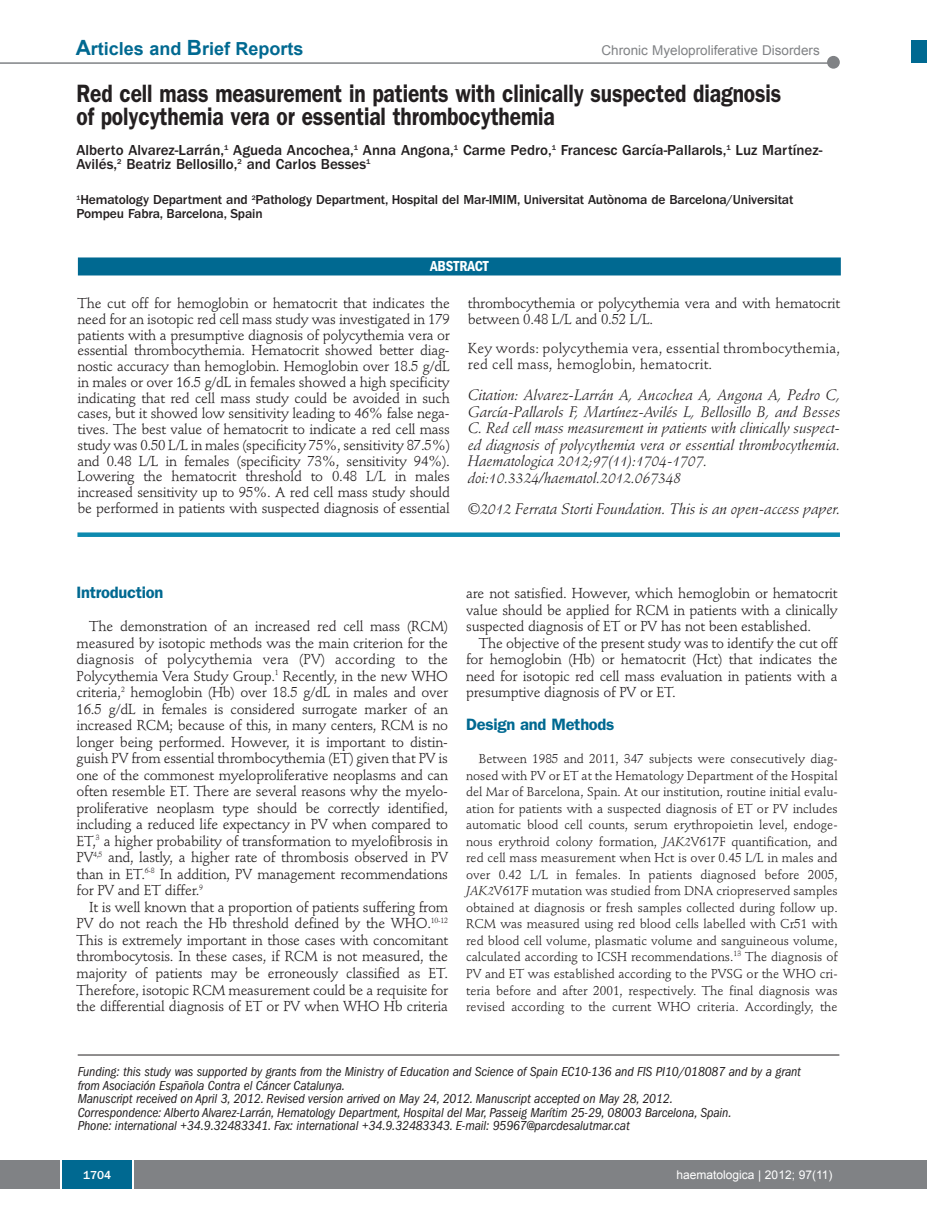
<style>
.page{position:relative;width:927px;height:1225px;background:#fff}
.page>*{position:absolute;margin:0;border:0;box-sizing:border-box;transform-origin:0 0}
.t1{font:600 25.2px/22.5px "Franklin Gothic";letter-spacing:-.005em;color:#231f20;scale:.83 1}
.t2{font:700 18px "Arial";color:#006991}
.t3{font:600 16.5px "Franklin Gothic";letter-spacing:-.015em;color:#006991}
.t4{font:italic 15.15px "Stempel Schneidler";letter-spacing:-.005em;color:#231f20}
.t5{font:italic 15px/16.5px "Stempel Schneidler";letter-spacing:-.005em;color:#231f20}
.t6{font:500 15px/13.5px "Franklin Gothic";color:#231f20}
.t7{font:600 condensed 15px "Franklin Gothic";letter-spacing:-.005em;color:#fff}
.t8{font:14.25px/16.5px "Stempel Schneidler";letter-spacing:-.015em;color:#231f20;text-align:justify}
.t9{font:14.25px/15.8px "Stempel Schneidler";letter-spacing:.01em;color:#231f20}
.t10{font:italic condensed 13.5px/13.5px "Franklin Gothic";letter-spacing:-.005em;color:#231f20}
.t11{font:500 13.5px/13.5px "Franklin Gothic";letter-spacing:-.01em;color:#231f20}
.t12{font:13.5px "Arial";color:#808285}
.t13{font:12.75px/16.5px "Stempel Schneidler";color:#231f20;text-align:justify}
.t14{font:12px "Arial";color:#fff}
.t15{font:500 12px "Franklin Gothic";color:#fff}
.s1{font-size:21px}
.s2{font-style:italic}
</style>
<div class="page">
<div style="left:911px;top:40px;width:16px;height:22px;background:#006991"></div>
<div style="left:910px;top:1160px;width:17px;height:28px;background:#808285"></div>
<hr style="left:0;top:62px;width:833px;height:2px;background:#808285">
<div style="left:827px;top:56px;width:13px;height:13px;background:#808285;border-radius:50%"></div>
<div style="left:0;top:1160px;width:911px;height:28px;background:#808285"></div>
<div style="left:62px;top:1160px;width:71px;height:28px;background:#006991"></div>
<hr style="left:60px;top:1160px;width:2px;height:28px;background:#fff">
<svg style="left:133px;top:1160px;width:1px;height:28px"></svg>
<hr style="left:78px;top:1054px;width:761px;height:1px;background:#231f20">
<div style="left:78px;top:257px;width:763px;height:18px;background:#006991"></div>
<div style="left:77px;top:532px;width:763px;height:5px;background:#0d8aaf"></div>
<p class="t2" style="left:76px;top:39px;width:229px"><span class="s1">A</span>rticles and <span class="s1">B</span>rief Reports</p>
<p class="t12" style="left:601px;top:43px;width:220px">Chronic Myeloproliferative Disorders</p>
<h1 class="t1" style="left:76px;top:85px;width:851px">Red cell mass measurement in patients with clinically suspected diagnosis of polycythemia vera or essential thrombocythemia</h1>
<p class="t6" style="left:77px;top:145px;width:747px">Alberto Alvarez-Larrán,<sup>1</sup> Agueda Ancochea,<sup>1</sup> Anna Angona,<sup>1</sup> Carme Pedro,<sup>1</sup> Francesc García-Pallarols,<sup>1</sup> Luz Martínez-<br>Avilés,<sup>2</sup> Beatriz Bellosillo,<sup>2</sup> and Carlos Besses<sup>1</sup></p>
<p class="t11" style="left:77px;top:194px;width:718px"><sup>1</sup>Hematology Department and <sup>2</sup>Pathology Department, Hospital del Mar-IMIM, Universitat Autònoma de Barcelona/Universitat<br>Pompeu Fabra, Barcelona, Spain</p>
<p class="t7" style="left:430px;top:261px;width:60px">ABSTRACT</p>
<p class="t8" style="left:78px;top:297px;width:374px;line-height:15.8px">The cut off for hemoglobin or hematocrit that indicates the need for an isotopic red cell mass study was investigated in 179 patients with a presumptive diagnosis of polycythemia vera or essential thrombocythemia. Hematocrit showed better diag&shy;nostic accuracy than hemoglobin. Hemoglobin over 18.5 g/dL in males or over 16.5 g/dL in females showed a high specificity indicating that red cell mass study could be avoided in such cases, but it showed low sensitivity leading to 46% false nega&shy;tives. The best value of hematocrit to indicate a red cell mass study was 0.50 L/L in males (specificity 75%, sensitivity 87.5%) and 0.48 L/L in females (specificity 73%, sensitivity 94%).<br>Lowering the hematocrit threshold to 0.48 L/L in males increased sensitivity up to 95%. A red cell mass study should be performed in patients with suspected diagnosis of essential</p>
<p class="t8" style="left:468px;top:297px;width:374px;line-height:15.8px">thrombocythemia or polycythemia vera and with hematocrit between 0.48 L/L and 0.52 L/L.</p>
<p class="t9" style="left:468px;top:342px;width:374px">Key words: polycythemia vera, essential thrombocythemia, red cell mass, hemoglobin, hematocrit.</p>
<p class="t5" style="left:468px;top:388px;width:374px">Citation: Alvarez-Larrán A, Ancochea A, Angona A, Pedro C, García-Pallarols F, Martínez-Avilés L, Bellosillo B, and Besses C. Red cell mass measurement in patients with clinically suspect&shy;ed diagnosis of polycythemia vera or essential thrombocythemia.<br>Haematologica 2012;97(11):1704-1707. doi:10.3324/haematol.2012.067348</p>
<p class="t4" style="left:468px;top:503px;width:374px">©2012 Ferrata Storti Foundation. This is an open-access paper.</p>
<p class="t3" style="left:77px;top:587px;width:88px">Introduction</p>
<p class="t8" style="left:77px;top:619px;width:373px;text-indent:13px">The demonstration of an increased red cell mass (RCM) measured by isotopic methods was the main criterion for the diagnosis of polycythemia vera (PV) according to the Polycythemia Vera Study Group.<sup>1</sup> Recently, in the new WHO criteria,<sup>2</sup> hemoglobin (Hb) over 18.5 g/dL in males and over 16.5 g/dL in females is considered surrogate marker of an increased RCM; because of this, in many centers, RCM is no longer being performed. However, it is important to distin&shy;guish PV from essential thrombocythemia (ET) given that PV is one of the commonest myeloproliferative neoplasms and can often resemble ET. There are several reasons why the myelo&shy;proliferative neoplasm type should be correctly identified, including a reduced life expectancy in PV when compared to ET,<sup>3</sup> a higher probability of transformation to myelofibrosis in PV<sup>4,5</sup> and, lastly, a higher rate of thrombosis observed in PV than in ET.<sup>6-8</sup> In addition, PV management recommendations for PV and ET differ.<sup>9</sup></p>
<p class="t8" style="left:77px;top:900px;width:373px;text-indent:13px">It is well known that a proportion of patients suffering from PV do not reach the Hb threshold defined by the WHO.<sup>10-12<br></sup>This is extremely important in those cases with concomitant thrombocytosis. In these cases, if RCM is not measured, the majority of patients may be erroneously classified as ET.<br>Therefore, isotopic RCM measurement could be a requisite for the differential diagnosis of ET or PV when WHO Hb criteria</p>
<p class="t8" style="left:466px;top:586px;width:373px">are not satisfied. However, which hemoglobin or hematocrit value should be applied for RCM in patients with a clinically suspected diagnosis of ET or PV has not been established.</p>
<p class="t8" style="left:466px;top:636px;width:373px;text-indent:13px">The objective of the present study was to identify the cut off for hemoglobin (Hb) or hematocrit (Hct) that indicates the need for isotopic red cell mass evaluation in patients with a presumptive diagnosis of PV or ET.</p>
<p class="t3" style="left:466px;top:719px;width:150px">Design and Methods</p>
<p class="t13" style="left:466px;top:752px;width:373px;text-indent:13px">Between 1985 and 2011, 347 subjects were consecutively diag&shy;nosed with PV or ET at the Hematology Department of the Hospital del Mar of Barcelona, Spain. At our institution, routine initial evalu&shy;ation for patients with a suspected diagnosis of ET or PV includes automatic blood cell counts, serum erythropoietin level, endoge&shy;nous erythroid colony formation, <span class="s2">JAK2</span>V617F quantification, and red cell mass measurement when Hct is over 0.45 L/L in males and over 0.42 L/L in females. In patients diagnosed before 2005, <span class="s2">JAK2</span>V617F mutation was studied from DNA criopreserved samples obtained at diagnosis or fresh samples collected during follow up.<br>RCM was measured using red blood cells labelled with Cr51 with red blood cell volume, plasmatic volume and sanguineous volume, calculated according to ICSH recommendations.<sup>13</sup> The diagnosis of PV and ET was established according to the PVSG or the WHO cri&shy;teria before and after 2001, respectively. The final diagnosis was revised according to the current WHO criteria. Accordingly, the</p>
<p class="t10" style="left:78px;top:1066px;width:725px">Funding: this study was supported by grants from the Ministry of Education and Science of Spain EC10-136 and FIS PI10/018087 and by a grant from Asociación Española Contra el Cáncer Catalunya.<br>Manuscript received on April 3, 2012. Revised version arrived on May 24, 2012. Manuscript accepted on May 28, 2012.<br>Correspondence: Alberto Alvarez-Larrán, Hematology Department, Hospital del Mar, Passeig Marítim 25-29, 08003 Barcelona, Spain.<br>Phone: international +34.9.32483341. Fax: international +34.9.32483343. E-mail: 95967@parcdesalutmar.cat</p>
<p class="t15" style="left:83px;top:1171px;width:30px">1704</p>
<p class="t14" style="left:676px;top:1167px;width:157px">haematologica | 2012; 97(11)</p>
</div>
